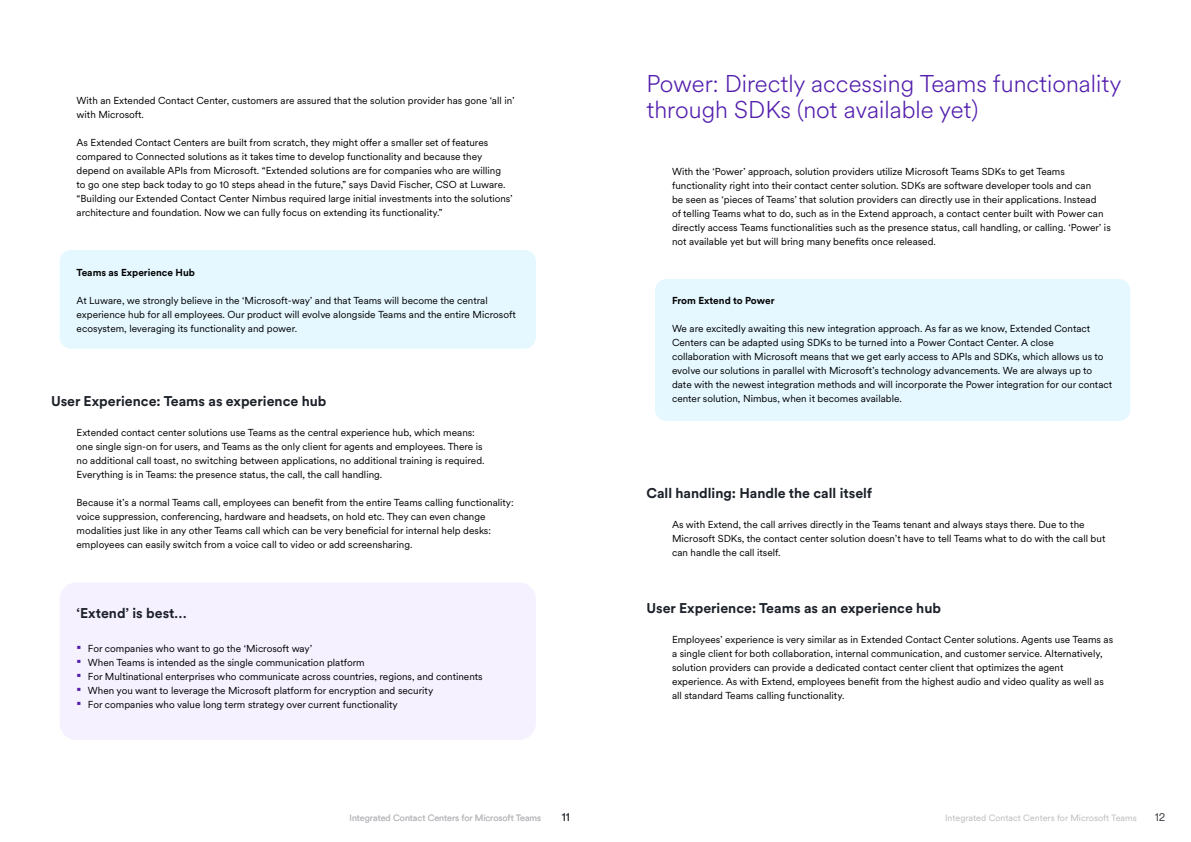
<style>
.page{position:relative;width:1191px;height:842px;background:#fff}
.page>*{position:absolute;margin:0;border:0;box-sizing:border-box;transform-origin:0 0}
.t1{font:300 24px/26.4px "Circular Spotify Text";color:#531fad}
.t2{font:700 14px "Circular XX";color:#1c2129}
.t3{font:12px "Circular XX";color:#3d4248}
.t4{font:10px/14px "Circular XX";color:#000}
.t5{font:700 10px "Circular XX";color:#000}
.t6{font:9px "Circular XX";color:#babbbe}
.s1{font-family:"Segoe UI";font-size:14px;color:#531fad}
</style>
<div class="page">
<div style="left:60px;top:582px;width:476px;height:158px;background:#f6f1ff;border-radius:17px"></div>
<div style="left:60px;top:250px;width:476px;height:99px;background:#e5f8ff;border-radius:11px"></div>
<div style="left:655px;top:279px;width:475px;height:142px;background:#e5f8ff;border-radius:11px"></div>
<p class="t4" style="left:77px;top:93px;width:439px">With an Extended Contact Center, customers are assured that the solution provider has gone ‘all in’ with Microsoft.</p>
<p class="t4" style="left:77px;top:135px;width:438px">As Extended Contact Centers are built from scratch, they might offer a smaller set of features compared to Connected solutions as it takes time to develop functionality and because they depend on available APIs from Microsoft. “Extended solutions are for companies who are willing<br>to go one step back today to go 10 steps ahead in the future,” says David Fischer, CSO at Luware. “Building our Extended Contact Center Nimbus required large initial investments into the solutions’ architecture and foundation. Now we can fully focus on extending its functionality.”</p>
<p class="t5" style="left:77px;top:265px;width:120px">Teams as Experience Hub</p>
<p class="t4" style="left:77px;top:293px;width:441px">At Luware, we strongly believe in the ‘Microsoft-way’ and that Teams will become the central experience hub for all employees. Our product will evolve alongside Teams and the entire Microsoft ecosystem, leveraging its functionality and power.</p>
<h2 class="t2" style="left:51px;top:392px;width:277px">User Experience: Teams as experience hub</h2>
<p class="t4" style="left:77px;top:425px;width:409px">Extended contact center solutions use Teams as the central experience hub, which means: one single sign-on for users, and Teams as the only client for agents and employees. There is no additional call toast, no switching between applications, no additional training is required.<br>Everything is in Teams: the presence status, the call, the call handling.</p>
<p class="t4" style="left:77px;top:495px;width:439px">Because it’s a normal Teams call, employees can benefit from the entire Teams calling functionality: voice suppression, conferencing, hardware and headsets, on hold etc. They can even change modalities just like in any other Teams call which can be very beneficial for internal help desks: employees can easily switch from a voice call to video or add screensharing.</p>
<h2 class="t2" style="left:77px;top:604px;width:112px">‘Extend’ is best…</h2>
<p class="t4" style="left:77px;top:641px;width:237px"><span class="s1">▪</span> For companies who want to go the ‘Microsoft way’</p>
<p class="t4" style="left:77px;top:655px;width:290px"><span class="s1">▪</span> When Teams is intended as the single communication platform</p>
<p class="t4" style="left:77px;top:669px;width:407px"><span class="s1">▪</span> For Multinational enterprises who communicate across countries, regions, and continents</p>
<p class="t4" style="left:77px;top:683px;width:358px"><span class="s1">▪</span> When you want to leverage the Microsoft platform for encryption and security</p>
<p class="t4" style="left:77px;top:697px;width:323px"><span class="s1">▪</span> For companies who value long term strategy over current functionality</p>
<h1 class="t1" style="left:646px;top:71px;width:476px">Power: Directly accessing Teams functionality through SDKs (not available yet)</h1>
<p class="t4" style="left:672px;top:164px;width:440px">With the ‘Power’ approach, solution providers utilize Microsoft Teams SDKs to get Teams functionality right into their contact center solution. SDKs are software developer tools and can<br>be seen as ‘pieces of Teams’ that solution providers can directly use in their applications. Instead<br>of telling Teams what to do, such as in the Extend approach, a contact center built with Power can directly access Teams functionalities such as the presence status, call handling, or calling. ‘Power’ is not available yet but will bring many benefits once released.</p>
<p class="t5" style="left:672px;top:294px;width:104px">From Extend to Power</p>
<p class="t4" style="left:672px;top:322px;width:441px">We are excitedly awaiting this new integration approach. As far as we know, Extended Contact Centers can be adapted using SDKs to be turned into a Power Contact Center. A close collaboration with Microsoft means that we get early access to APIs and SDKs, which allows us to evolve our solutions in parallel with Microsoft’s technology advancements. We are always up to date with the newest integration methods and will incorporate the Power integration for our contact center solution, Nimbus, when it becomes available.</p>
<h2 class="t2" style="left:646px;top:483px;width:227px">Call handling: Handle the call itself</h2>
<p class="t4" style="left:672px;top:517px;width:435px">As with Extend, the call arrives directly in the Teams tenant and always stays there. Due to the<br>Microsoft SDKs, the contact center solution doesn’t have to tell Teams what to do with the call but can handle the call itself.</p>
<h2 class="t2" style="left:646px;top:599px;width:296px">User Experience: Teams as an experience hub</h2>
<p class="t4" style="left:672px;top:632px;width:442px">Employees’ experience is very similar as in Extended Contact Center solutions. Agents use Teams as a single client for both collaboration, internal communication, and customer service. Alternatively, solution providers can provide a dedicated contact center client that optimizes the agent experience. As with Extend, employees benefit from the highest audio and video quality as well as all standard Teams calling functionality.</p>
<p class="t6" style="left:349px;top:812px;width:193px">Integrated Contact Centers for Microsoft Teams</p>
<p class="t3" style="left:562px;top:809px;width:10px">11</p>
<p class="t6" style="left:945px;top:812px;width:193px">Integrated Contact Centers for Microsoft Teams</p>
<p class="t3" style="left:1154px;top:809px;width:12px">12</p>
</div>
